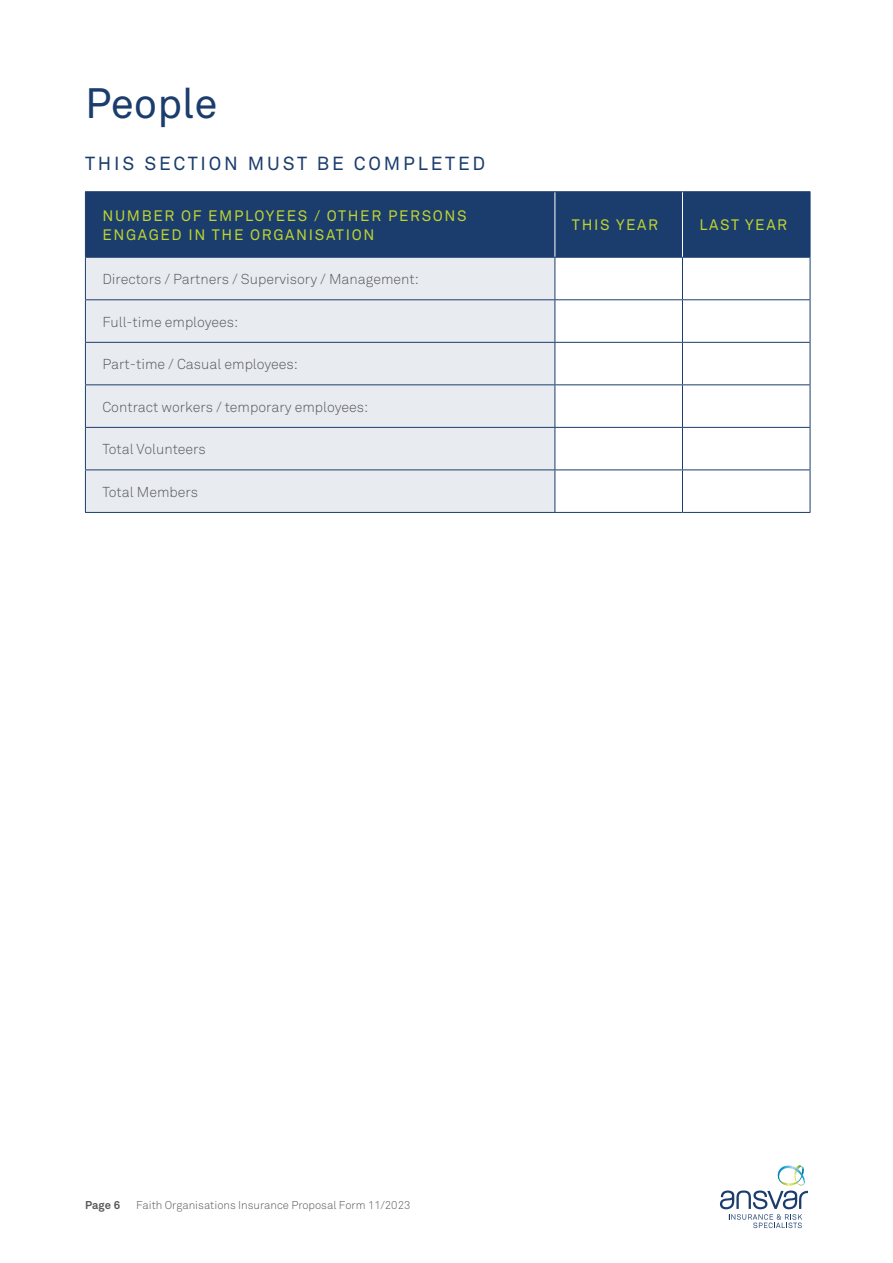
<style>
.page{position:relative;width:893px;height:1263px;background:#fff}
.page>*{position:absolute;margin:0;border:0;box-sizing:border-box;transform-origin:0 0}
.t1{font:42px "Akkurat Pro";color:#1b3d6d}
.t2{font:18.75px "Akkurat Pro";letter-spacing:.15em;color:#1b3d6d}
.t3{font:15px/19.5px "Akkurat Pro";letter-spacing:.11em;color:#bfd430}
.t4{font:14.25px "Akkurat Light Pro";color:#58595b}
.t5{font:11.25px "Akkurat Light Pro";color:#58595b}
.s1{font-family:"Akkurat Pro";font-weight:700}
</style>
<div class="page">
<svg style="left:720px;top:1165px;width:88px;height:63px"></svg>
<div style="left:86px;top:192px;width:724px;height:65px;background:#1b3d6d"></div>
<div style="left:86px;top:258px;width:469px;height:254px;background:#e8ecf0"></div>
<hr style="left:555px;top:192px;width:1px;height:65px;background:#fff">
<hr style="left:682px;top:192px;width:1px;height:65px;background:#fff">
<hr style="left:85px;top:257px;width:470px;height:1px;background:#1b3d6d">
<hr style="left:85px;top:258px;width:1px;height:41px;background:#1b3d6d">
<hr style="left:555px;top:257px;width:127px;height:1px;background:#1b3d6d">
<hr style="left:682px;top:257px;width:128px;height:1px;background:#1b3d6d">
<hr style="left:810px;top:258px;width:1px;height:41px;background:#1b3d6d">
<hr style="left:85px;top:299px;width:470px;height:1px;background:#1b3d6d">
<hr style="left:85px;top:300px;width:1px;height:42px;background:#1b3d6d">
<hr style="left:555px;top:299px;width:127px;height:1px;background:#1b3d6d">
<hr style="left:555px;top:300px;width:1px;height:42px;background:#1b3d6d">
<hr style="left:682px;top:299px;width:128px;height:1px;background:#1b3d6d">
<hr style="left:682px;top:300px;width:1px;height:42px;background:#1b3d6d">
<hr style="left:810px;top:300px;width:1px;height:42px;background:#1b3d6d">
<hr style="left:85px;top:342px;width:470px;height:1px;background:#1b3d6d">
<hr style="left:85px;top:343px;width:1px;height:41px;background:#1b3d6d">
<hr style="left:555px;top:342px;width:127px;height:1px;background:#1b3d6d">
<hr style="left:555px;top:343px;width:1px;height:41px;background:#1b3d6d">
<hr style="left:682px;top:342px;width:128px;height:1px;background:#1b3d6d">
<hr style="left:682px;top:343px;width:1px;height:41px;background:#1b3d6d">
<hr style="left:810px;top:343px;width:1px;height:41px;background:#1b3d6d">
<hr style="left:85px;top:384px;width:470px;height:1px;background:#1b3d6d">
<hr style="left:85px;top:385px;width:1px;height:42px;background:#1b3d6d">
<hr style="left:555px;top:384px;width:127px;height:1px;background:#1b3d6d">
<hr style="left:555px;top:385px;width:1px;height:42px;background:#1b3d6d">
<hr style="left:682px;top:384px;width:128px;height:1px;background:#1b3d6d">
<hr style="left:682px;top:385px;width:1px;height:42px;background:#1b3d6d">
<hr style="left:810px;top:385px;width:1px;height:42px;background:#1b3d6d">
<hr style="left:85px;top:427px;width:470px;height:1px;background:#1b3d6d">
<hr style="left:85px;top:428px;width:1px;height:41px;background:#1b3d6d">
<hr style="left:555px;top:427px;width:127px;height:1px;background:#1b3d6d">
<hr style="left:555px;top:428px;width:1px;height:41px;background:#1b3d6d">
<hr style="left:682px;top:427px;width:128px;height:1px;background:#1b3d6d">
<hr style="left:682px;top:428px;width:1px;height:41px;background:#1b3d6d">
<hr style="left:810px;top:428px;width:1px;height:41px;background:#1b3d6d">
<hr style="left:85px;top:469px;width:470px;height:1px;background:#1b3d6d">
<hr style="left:85px;top:470px;width:1px;height:42px;background:#1b3d6d">
<hr style="left:555px;top:469px;width:127px;height:1px;background:#1b3d6d">
<hr style="left:555px;top:470px;width:1px;height:42px;background:#1b3d6d">
<hr style="left:682px;top:469px;width:128px;height:1px;background:#1b3d6d">
<hr style="left:682px;top:470px;width:1px;height:42px;background:#1b3d6d">
<hr style="left:810px;top:470px;width:1px;height:42px;background:#1b3d6d">
<hr style="left:85px;top:512px;width:470px;height:1px;background:#1b3d6d">
<hr style="left:555px;top:512px;width:127px;height:1px;background:#1b3d6d">
<hr style="left:682px;top:512px;width:128px;height:1px;background:#1b3d6d">
<hr style="left:555px;top:258px;width:1px;height:41px;background:#1b3d6d">
<hr style="left:682px;top:258px;width:1px;height:41px;background:#1b3d6d">
<hr style="left:85px;top:191px;width:470px;height:1px;background:#1b3d6d">
<hr style="left:85px;top:192px;width:1px;height:65px;background:#1b3d6d">
<hr style="left:555px;top:191px;width:127px;height:1px;background:#1b3d6d">
<hr style="left:682px;top:191px;width:128px;height:1px;background:#1b3d6d">
<hr style="left:810px;top:192px;width:1px;height:65px;background:#1b3d6d">
<h1 class="t1" style="left:85px;top:79px;width:134px">PEOPLE</h1>
<h2 class="t2" style="left:85px;top:153px;width:402px">THIS SECTIO N MUST BE CO MPLETED</h2>
<p class="t3" style="left:102px;top:206px;width:366px">N UMBER OF EMPLOYEES / OTHER PERSONS<br>ENGAGED I N THE ORGANISATION</p>
<p class="t3" style="left:572px;top:216px;width:88px">THI S YEAR</p>
<p class="t3" style="left:699px;top:216px;width:89px">LAST YEAR</p>
<p class="t4" style="left:102px;top:271px;width:318px">Directors / Partners / Supervisory / Management:</p>
<p class="t4" style="left:102px;top:313px;width:137px">Full-time employees:</p>
<p class="t4" style="left:102px;top:356px;width:197px">Part-time / Casual employees:</p>
<p class="t4" style="left:102px;top:398px;width:267px">Contract workers / temporary employees:</p>
<p class="t4" style="left:102px;top:441px;width:105px">Total Volunteers</p>
<p class="t4" style="left:102px;top:483px;width:97px">Total M embers</p>
<p class="t5" style="left:85px;top:1198px;width:327px"><span class="s1">Page 6</span> Faith Organisations Insurance Proposal Form 11/2023</p>
</div>
